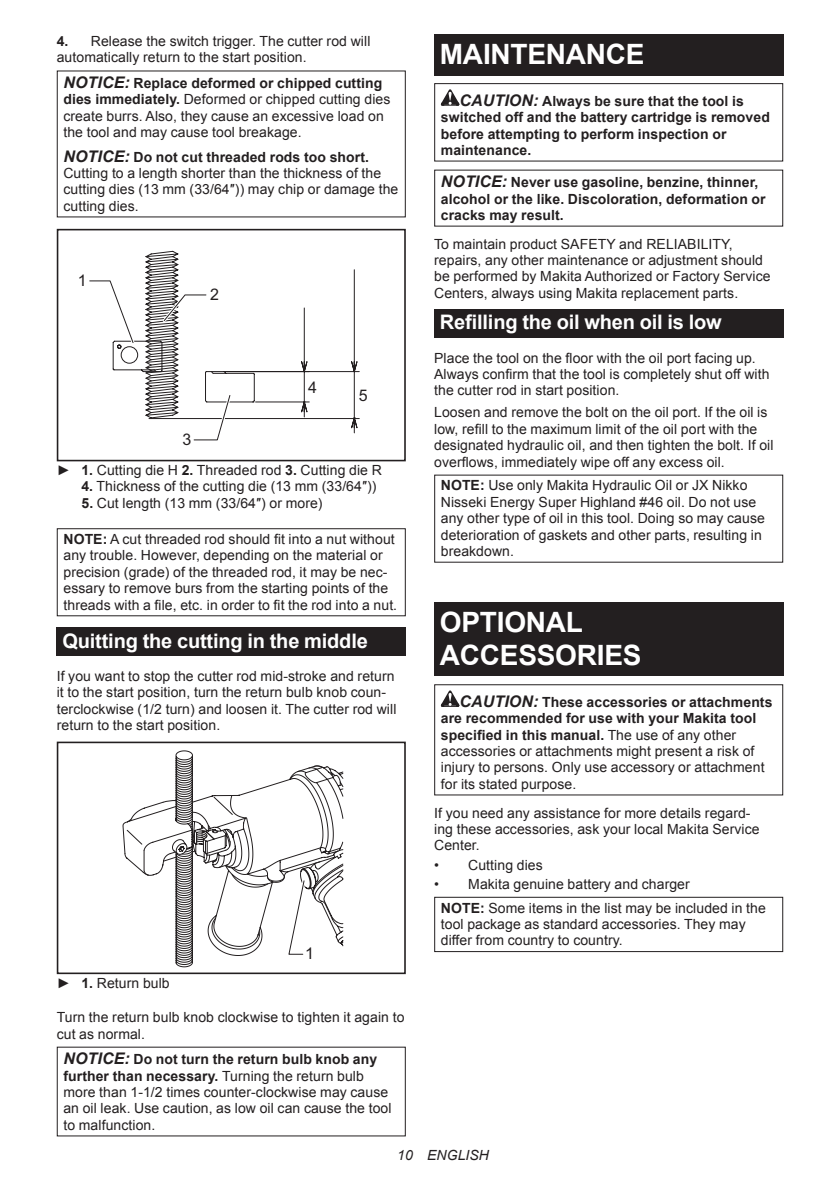
<style>
.page{position:relative;width:840px;height:1191px;background:#fff}
.page>*{position:absolute;margin:0;border:0;box-sizing:border-box;transform-origin:0 0}
.t1{font:700 28px/32.8px "Arial";letter-spacing:-.01em;color:#fff}
.t2{font:700 20px "Arial";letter-spacing:-.01em;color:#fff}
.t3{font:16.2px "Arial";color:#231f20}
.t4{font:16px "Arial";color:#231f20}
.t5{font:14px/16.4px "Arial";letter-spacing:.005em;color:#231f20}
.t6{font:700 14px/16.4px "Arial";letter-spacing:.005em;color:#231f20}
.t7{font:italic 14px "Arial";letter-spacing:.005em;color:#231f20}
.s1{font-weight:700}
.s2{font-weight:700;font-style:italic;font-size:16px}
.s3{font-style:italic;font-size:16px}
</style>
<div class="page">
<div style="left:57px;top:229px;width:348px;height:232px;border:2px solid #231f20"></div>
<svg style="left:89px;top:251px;width:271px;height:190px"></svg>
<div style="left:57px;top:528px;width:348px;height:88px;border:1px solid #231f20"></div>
<div style="left:57px;top:627px;width:348px;height:29px;background:#231f20"></div>
<div style="left:57px;top:741px;width:348px;height:233px;border:2px solid #231f20"></div>
<svg style="left:122px;top:766px;width:222px;height:201px"></svg>
<div style="left:434px;top:34px;width:348px;height:41px;background:#231f20"></div>
<svg style="left:440px;top:89px;width:19px;height:17px"></svg>
<div style="left:434px;top:83px;width:348px;height:79px;border:1px solid #231f20"></div>
<div style="left:434px;top:309px;width:348px;height:29px;background:#231f20"></div>
<div style="left:434px;top:602px;width:348px;height:74px;background:#231f20"></div>
<svg style="left:440px;top:690px;width:19px;height:17px"></svg>
<div style="left:434px;top:684px;width:348px;height:111px;border:1px solid #231f20"></div>
<div style="left:434px;top:896px;width:348px;height:56px;border:1px solid #231f20"></div>
<p class="t5" style="left:57px;top:33px;width:315px"><span class="s1">4.</span> Release the switch trigger. The cutter rod will automatically return to the start position.</p>
<p class="t5" style="left:63px;top:75px;width:328px"><span class="s2">NOTICE:</span> <span class="s1">Replace deformed or chipped cutting dies immediately.</span> Deformed or chipped cutting dies create burrs. Also, they cause an excessive load on the tool and may cause tool breakage.</p>
<p class="t5" style="left:63px;top:149px;width:336px"><span class="s2">NOTICE:</span> <span class="s1">Do not cut threaded rods too short.<br></span>Cutting to a length shorter than the thickness of the cutting dies (13 mm (33/64″)) may chip or damage the cutting dies.</p>
<p class="t4" style="left:78px;top:270px;width:10px">1</p>
<p class="t4" style="left:210px;top:284px;width:10px">2</p>
<p class="t4" style="left:182px;top:429px;width:10px">3</p>
<p class="t4" style="left:308px;top:377px;width:10px">4</p>
<p class="t4" style="left:358px;top:385px;width:10px">5</p>
<p class="t5" style="left:57px;top:462px;width:326px">► <span class="s1">1.</span> Cutting die H <span class="s1">2.</span> Threaded rod <span class="s1">3.</span> Cutting die R</p>
<p class="t5" style="left:81px;top:478px;width:296px"><span class="s1">4.</span> Thickness of the cutting die (13 mm (33/64″))</p>
<p class="t5" style="left:81px;top:495px;width:242px"><span class="s1">5.</span> Cut length (13 mm (33/64″) or more)</p>
<p class="t5" style="left:63px;top:531px;width:335px"><span class="s1">NOTE:</span> A cut threaded rod should fit into a nut without any trouble. However, depending on the material or precision (grade) of the threaded rod, it may be nec&shy;essary to remove burs from the starting points of the threads with a file, etc. in order to fit the rod into a nut.</p>
<h2 class="t2" style="left:62px;top:627px;width:307px">Quitting the cutting in the middle</h2>
<p class="t5" style="left:57px;top:668px;width:341px">If you want to stop the cutter rod mid-stroke and return it to the start position, turn the return bulb knob coun&shy;terclockwise (1/2 turn) and loosen it. The cutter rod will return to the start position.</p>
<p class="t3" style="left:305px;top:943px;width:10px">1</p>
<p class="t5" style="left:57px;top:974px;width:114px">► <span class="s1">1.</span> Return bulb</p>
<p class="t5" style="left:57px;top:1009px;width:349px">Turn the return bulb knob clockwise to tighten it again to cut as normal.</p>
<p class="t5" style="left:63px;top:1051px;width:329px"><span class="s2">NOTICE:</span> <span class="s1">Do not turn the return bulb knob any further than necessary.</span> Turning the return bulb more than 1-1/2 times counter-clockwise may cause an oil leak. Use caution, as low oil can cause the tool to malfunction.</p>
<h1 class="t1" style="left:439px;top:38px;width:206px">MAINTENANCE</h1>
<p class="t6" style="left:440px;top:93px;width:330px;text-indent:19px"><span class="s3">CAUTION:</span> Always be sure that the tool is switched off and the battery cartridge is removed before attempting to perform inspection or maintenance.</p>
<p class="t6" style="left:440px;top:174px;width:326px"><span class="s3">NOTICE:</span> Never use gasoline, benzine, thinner, alcohol or the like. Discoloration, deformation or cracks may result.</p>
<p class="t5" style="left:434px;top:236px;width:338px">To maintain product SAFETY and RELIABILITY, repairs, any other maintenance or adjustment should be performed by Makita Authorized or Factory Service Centers, always using Makita replacement parts.</p>
<h2 class="t2" style="left:439px;top:309px;width:283px">Refilling the oil when oil is low</h2>
<p class="t5" style="left:434px;top:349px;width:337px">Place the tool on the floor with the oil port facing up.<br>Always confirm that the tool is completely shut off with the cutter rod in start position.</p>
<p class="t5" style="left:434px;top:404px;width:340px">Loosen and remove the bolt on the oil port. If the oil is low, refill to the maximum limit of the oil port with the designated hydraulic oil, and then tighten the bolt. If oil overflows, immediately wipe off any excess oil.</p>
<p class="t5" style="left:440px;top:477px;width:325px"><span class="s1">NOTE:</span> Use only Makita Hydraulic Oil or JX Nikko Nisseki Energy Super Highland #46 oil. Do not use any other type of oil in this tool. Doing so may cause deterioration of gaskets and other parts, resulting in breakdown.</p>
<h1 class="t1" style="left:439px;top:606px;width:203px">OPTIONAL<br>ACCESSORIES</h1>
<p class="t5" style="left:440px;top:694px;width:333px;text-indent:19px"><span class="s2">CAUTION:</span> <span class="s1">These accessories or attachments are recommended for use with your Makita tool specified in this manual.</span> The use of any other accessories or attachments might present a risk of injury to persons. Only use accessory or attachment for its stated purpose.</p>
<p class="t5" style="left:434px;top:804px;width:327px">If you need any assistance for more details regard&shy;ing these accessories, ask your local Makita Service<br>Center.</p>
<p class="t5" style="left:434px;top:856px;width:110px">• Cutting dies</p>
<p class="t5" style="left:440px;top:872px;width:326px;line-height:23.8px;text-indent:-7px">• Makita genuine battery and charger<br><span class="s1">NOTE:</span> Some items in the list may be included in the</p>
<p class="t5" style="left:440px;top:916px;width:306px">tool package as standard accessories. They may differ from country to country.</p>
<p class="t7" style="left:397px;top:1146px;width:93px">10 ENGLISH</p>
</div>
